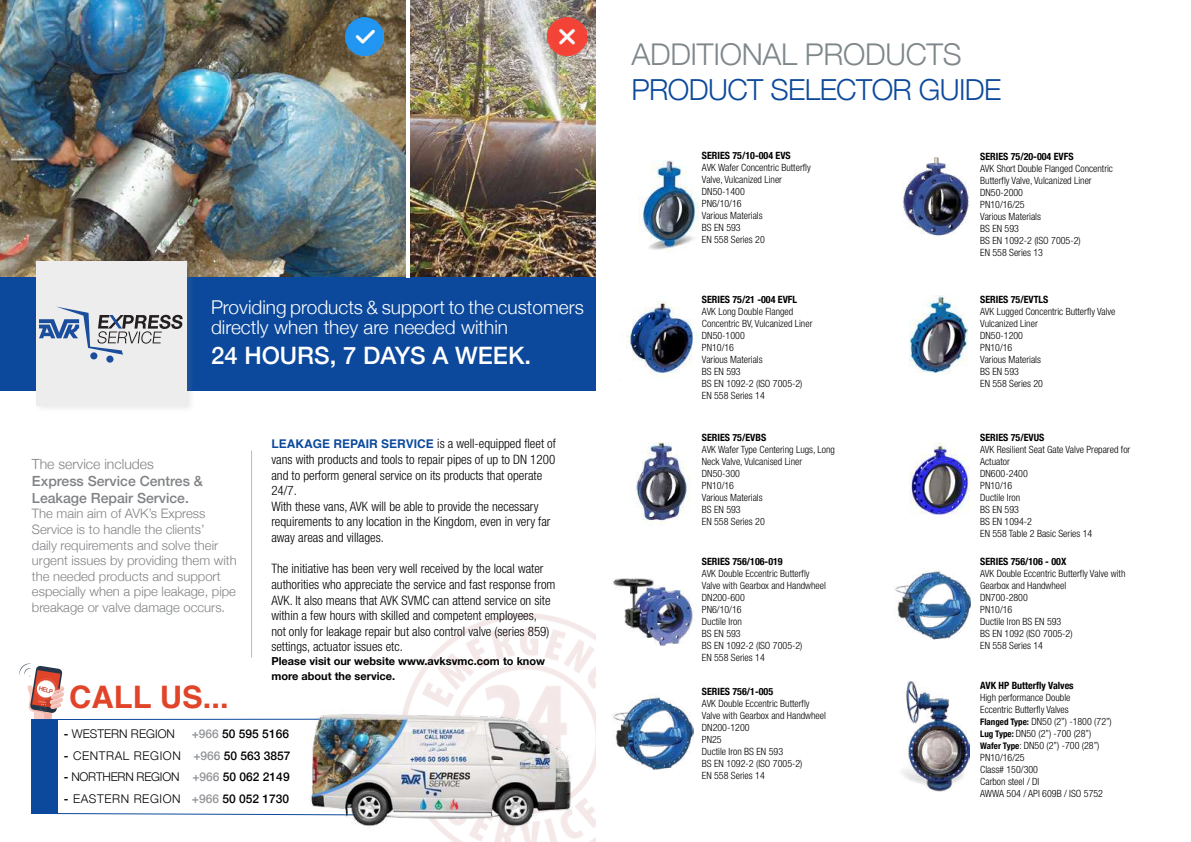
<style>
.page{position:relative;width:1191px;height:842px;background:#fff}
.page>*{position:absolute;margin:0;border:0;box-sizing:border-box;transform-origin:0 0}
.t1{font:700 31px "Helvetica";color:#e04529}
.t2{font:300 30px "Helvetica Neue";letter-spacing:-.01em;color:#7f878b}
.t3{font:300 29px "Helvetica Neue";letter-spacing:-.02em;color:#0c499c}
.t4{font:500 24px "Helvetica Neue";color:#fff}
.t5{font:300 19px/20px "Helvetica Neue";color:#fff}
.t6{font:500 14px/16.8px "Helvetica Neue";color:#808285}
.t7{font:300 14px "Helvetica Neue";color:#808285}
.t8{font:300 condensed 13px/15.6px "Helvetica Neue";color:#000}
.t9{font:300 13px/15.6px "Helvetica Neue";color:#808285}
.t10{font:300 12px "Helvetica Neue";letter-spacing:.05em;color:#000}
.t11{font:300 12px "Helvetica Neue";letter-spacing:-.02em;color:#000}
.t12{font:300 12px "Helvetica Neue";color:#000}
.t13{font:500 12px "Helvetica Neue";color:#000}
.t14{font:700 11px/15.6px "Helvetica Neue";color:#000}
.t15{font:300 condensed 10px/12px "Helvetica Neue";color:#000}
.t16{font:700 condensed 10px "Helvetica Neue";color:#000}
.t17{font:500 6px "Helvetica Neue";color:#c43d26}
.s1{font-family:"Helvetica";font-weight:700;font-stretch:normal;font-size:12px;color:#0c499c}
.s2{font-weight:500}
.s3{color:#939598}
.s4{font-weight:500;color:#939598}
.s5{font-weight:700;font-size:9px}
</style>
<div class="page">
<img style="left:426px;top:613px;width:169px;height:229px">
<hr style="left:251px;top:450px;width:1px;height:207px;background:#b8bbbd">
<svg style="left:31px;top:812px;width:273px;height:4px"></svg>
<img style="left:0;top:0;width:406px;height:277px">
<div style="left:0;top:277px;width:595px;height:114px;background:#0c499c"></div>
<div style="left:34px;top:256px;width:162px;height:156px;background:#888c8e;opacity:.2"></div>
<div style="left:36px;top:262px;width:150px;height:144px;background:#ededee"></div>
<svg style="left:39px;top:307px;width:144px;height:56px"></svg>
<svg style="left:19px;top:663px;width:480px;height:77px"></svg>
<div style="left:37px;top:680px;width:18px;height:17px;background:#fff;border-radius:50%"></div>
<div style="left:31px;top:719px;width:26px;height:94px;background:#0c499c"></div>
<img style="left:304px;top:705px;width:280px;height:130px">
<img style="left:410px;top:0;width:185px;height:277px">
<img style="left:548px;top:17px;width:38px;height:38px">
<img style="left:346px;top:17px;width:38px;height:38px">
<img style="left:638px;top:160px;width:61px;height:92px">
<img style="left:903px;top:157px;width:66px;height:79px">
<img style="left:626px;top:301px;width:71px;height:76px">
<img style="left:909px;top:295px;width:59px;height:80px">
<img style="left:629px;top:443px;width:61px;height:83px">
<img style="left:909px;top:443px;width:61px;height:72px">
<img style="left:612px;top:578px;width:82px;height:68px">
<img style="left:894px;top:571px;width:76px;height:69px">
<img style="left:612px;top:696px;width:81px;height:74px">
<img style="left:902px;top:682px;width:67px;height:109px">
<h3 class="t5" style="left:211px;top:296px;width:374px">Providing products &amp; support to the customers directly when they are needed within</h3>
<h3 class="t4" style="left:211px;top:337px;width:322px">24 HOURS, 7 DAYS A WEEK.</h3>
<h3 class="t7" style="left:32px;top:453px;width:123px">The service includes</h3>
<h3 class="t6" style="left:32px;top:471px;width:172px">Express Service Centres &amp;<br>Leakage Repair Service.</h3>
<h3 class="t9" style="left:32px;top:505px;width:206px">The main aim of AVK’s Express Service is to handle the clients’<br>daily requirements and solve their urgent issues by providing them with the needed products and support especially when a pipe leakage, pipe breakage or valve damage occurs.</h3>
<p class="t17" style="left:40px;top:683px;width:16px;rotate:14deg">HELP</p>
<h1 class="t1" style="left:69px;top:672px;width:161px">CALL US...</h1>
<p class="t8" style="left:271px;top:436px;width:286px"><span class="s1">LEAKAGE REPAIR SERVICE</span> is a well-equipped fleet of vans with products and tools to repair pipes of up to DN 1200 and to perform general service on its products that operate 24/7.<br>With these vans, AVK will be able to provide the necessary requirements to any location in the Kingdom, even in very far away areas and villages.</p>
<p class="t8" style="left:271px;top:561px;width:286px">The initiative has been very well received by the local water authorities who appreciate the service and fast response from AVK. It also means that AVK SVMC can attend service on site within a few hours with skilled and competent employees,<br>not only for leakage repair but also control valve (series 859) settings, actuator issues etc.</p>
<p class="t14" style="left:271px;top:653px;width:275px">Please visit our website www.avksvmc.com to know more about the service.</p>
<p class="t12" style="left:64px;top:724px;width:113px"><span class="s2">-</span> WESTERN REGION</p>
<p class="t13" style="left:192px;top:724px;width:99px"><span class="s3">+966</span> 50 595 5166</p>
<p class="t10" style="left:64px;top:745px;width:228px"><span class="s2">-</span> CENTRAL REGION <span class="s4">+966</span> <span class="s2">50 563 3857</span></p>
<p class="t11" style="left:64px;top:767px;width:227px"><span class="s2">-</span> NORTHERN REGION <span class="s4">+966</span> <span class="s2">50 062 2149</span></p>
<p class="t10" style="left:64px;top:789px;width:227px"><span class="s2">-</span> EASTERN REGION <span class="s4">+966</span> <span class="s2">50 052 1730</span></p>
<h2 class="t2" style="left:631px;top:30px;width:332px">ADDITIONAL PRODUCTS</h2>
<h3 class="t3" style="left:631px;top:66px;width:371px">PRODUCT SELECTOR GUIDE</h3>
<p class="t16" style="left:702px;top:147px;width:90px">SERIES 75/10-004 EVS</p>
<p class="t15" style="left:702px;top:161px;width:110px">AVK Wafer Concentric Butterfly<br>Valve, Vulcanized Liner<br>DN50-1400<br>PN6/10/16<br>Various Materials<br>BS EN 593<br>EN 558 Series 20</p>
<p class="t16" style="left:702px;top:291px;width:97px">SERIES 75/21 -004 EVFL</p>
<p class="t15" style="left:702px;top:305px;width:112px">AVK Long Double Flanged<br>Concentric BV, Vulcanized Liner<br>DN50-1000<br>PN10/16<br>Various Materials<br>BS EN 593<br>BS EN 1092-2 (ISO 7005-2)<br>EN 558 Series 14</p>
<p class="t16" style="left:702px;top:429px;width:66px">SERIES 75/EVBS</p>
<p class="t15" style="left:702px;top:444px;width:134px">AVK Wafer Type Centering Lugs, Long<br>Neck Valve, Vulcanised Liner<br>DN50-300<br>PN10/16<br>Various Materials<br>BS EN 593<br>EN 558 Series 20</p>
<p class="t16" style="left:702px;top:553px;width:82px">SERIES 756/106-019</p>
<p class="t15" style="left:702px;top:567px;width:125px">AVK Double Eccentric Butterfly<br>Valve with Gearbox and Handwheel<br>DN200-600<br>PN6/10/16<br>Ductile Iron<br>BS EN 593<br>BS EN 1092-2 (ISO 7005-2)<br>EN 558 Series 14</p>
<p class="t16" style="left:702px;top:683px;width:73px">SERIES 756/1-005</p>
<p class="t15" style="left:702px;top:697px;width:125px">AVK Double Eccentric Butterfly<br>Valve with Gearbox and Handwheel<br>DN200-1200<br>PN25<br>Ductile Iron BS EN 593<br>BS EN 1092-2 (ISO 7005-2)<br>EN 558 Series 14</p>
<p class="t16" style="left:980px;top:148px;width:95px">SERIES 75/20-004 EVFS</p>
<p class="t15" style="left:980px;top:162px;width:134px">AVK Short Double Flanged Concentric<br>Butterfly Valve, Vulcanized Liner<br>DN50-2000<br>PN10/16/25<br>Various Materials<br>BS EN 593<br>BS EN 1092-2 (ISO 7005-2)<br>EN 558 Series 13</p>
<p class="t16" style="left:980px;top:291px;width:70px">SERIES 75/EVTLS</p>
<p class="t15" style="left:980px;top:305px;width:137px">AVK Lugged Concentric Butterfly Valve<br>Vulcanized Liner<br>DN50-1200<br>PN10/16<br>Various Materials<br>BS EN 593<br>EN 558 Series 20</p>
<p class="t16" style="left:980px;top:429px;width:66px">SERIES 75/EVUS</p>
<p class="t15" style="left:980px;top:444px;width:152px">AVK Resilient Seat Gate Valve Prepared for<br>Actuator<br>DN600-2400<br>PN10/16<br>Ductile Iron<br>BS EN 593<br>BS EN 1094-2<br>EN 558 Table 2 Basic Series 14</p>
<p class="t16" style="left:980px;top:553px;width:88px">SERIES 756/106 - 00X</p>
<p class="t15" style="left:980px;top:567px;width:147px">AVK Double Eccentric Butterfly Valve with<br>Gearbox and Handwheel<br>DN700-2800<br>PN10/16<br>Ductile Iron BS EN 593<br>BS EN 1092 (ISO 7005-2)<br>EN 558 Series 14</p>
<p class="t16" style="left:980px;top:677px;width:95px">AVK HP Butterfly Valves</p>
<p class="t15" style="left:980px;top:691px;width:133px">High performance Double<br>Eccentric Butterfly Valves<br><span class="s5">Flanged Type:</span> DN50 (2”) -1800 (72”)<br><span class="s5">Lug Type:</span> DN50 (2”) -700 (28”)<br><span class="s5">Wafer Type</span>: DN50 (2”) -700 (28”)<br>PN10/16/25<br>Class# 150/300<br>Carbon steel / DI<br>AWWA 504 / API 609B / ISO 5752</p>
</div>
